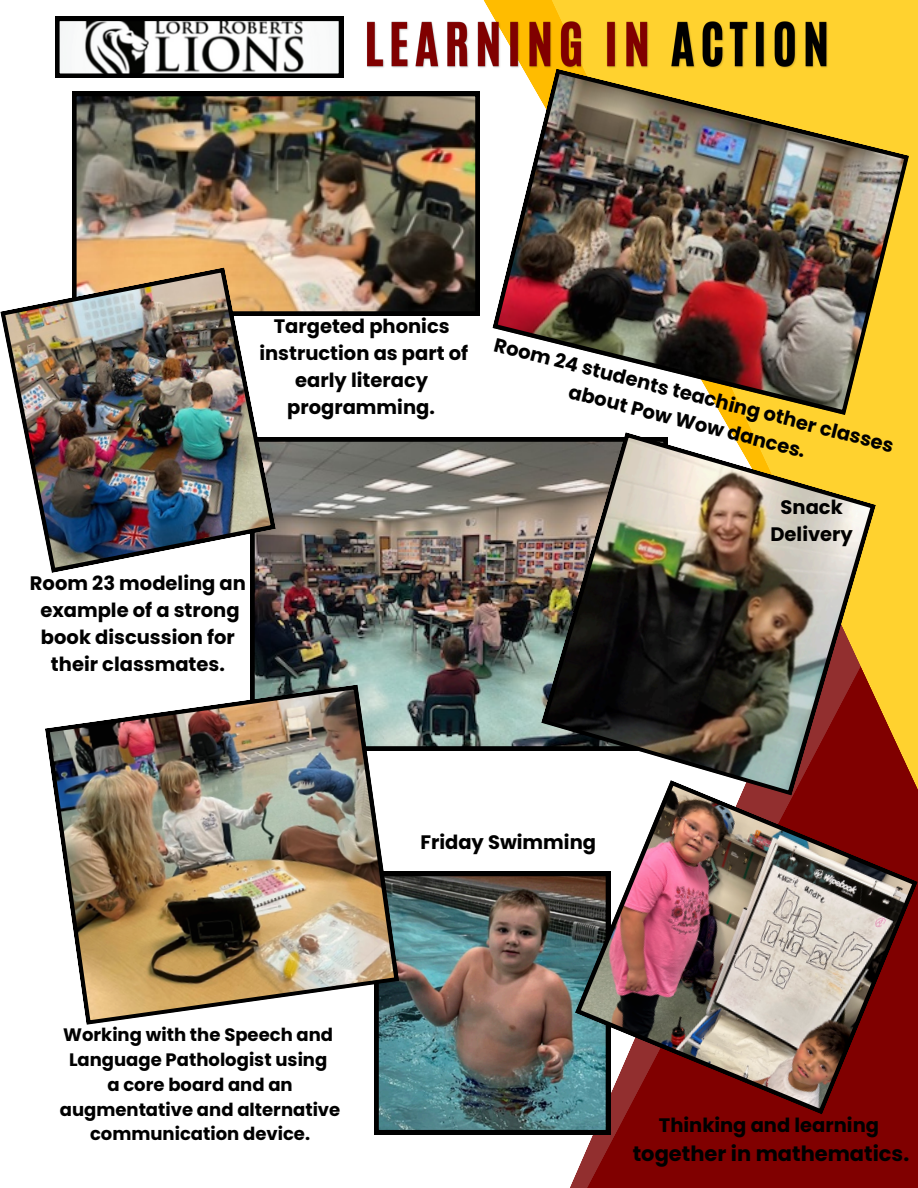
<style>
.page{position:relative;width:918px;height:1188px;background:#fff}
.page>*{position:absolute;margin:0;border:0;box-sizing:border-box;transform-origin:0 0}
.t1{font:700 21px "Poppins";color:#000}
.t2{font:700 19.5px/27px "Poppins";color:#000;text-align:center}
.t3{font:700 18px/24.8px "Poppins";color:#000;text-align:center}
.s1{color:#fff}
</style>
<div class="page">
<svg style="left:496px;top:871px;width:422px;height:317px;fill:#800000"></svg>
<svg style="left:492px;top:0;width:426px;height:780px;fill:#ffd22f"></svg>
<svg style="left:55px;top:17px;width:288px;height:61px"></svg>
<img style="left:250px;top:437px;width:291px;height:314px">
<img style="left:492px;top:69px;width:417px;height:346px">
<img style="left:541px;top:432px;width:335px;height:348px">
<img style="left:374px;top:872px;width:236px;height:262px">
<img style="left:72px;top:92px;width:407px;height:224px">
<img style="left:367px;top:9px;width:469px;height:73px">
<img style="left:0;top:267px;width:276px;height:306px">
<img style="left:45px;top:684px;width:354px;height:341px">
<img style="left:575px;top:780px;width:343px;height:334px">
<h2 class="t2" style="left:259px;top:313px;width:210px">Targeted phonics instruction as part of early literacy programming.<span class="s1">.</span></h2>
<h2 class="t2" style="left:30px;top:570px;width:218px">Room 23 modeling an example of a strong book discussion for their classmates.</h2>
<p class="t2" style="left:497px;top:332px;width:413px;rotate:14deg">Room 24 students teaching other classes about Pow Wow dances.</p>
<p class="t2" style="left:770px;top:494px;width:84px">Snack<br>Delivery</p>
<p class="t2" style="left:420px;top:829px;width:177px">Friday Swimming</p>
<p class="t3" style="left:63px;top:1023px;width:272px">Working with the Speech and</p>
<p class="t3" style="left:69px;top:1048px;width:260px">Language Pathologist using</p>
<p class="t3" style="left:60px;top:1072px;width:282px">a core board and an augmentative and alternative communication device.</p>
<h2 class="t2" style="left:659px;top:1111px;width:222px">Thinking and learning</h2>
<h2 class="t1" style="left:633px;top:1139px;width:278px">together in mathematics.</h2>
</div>
